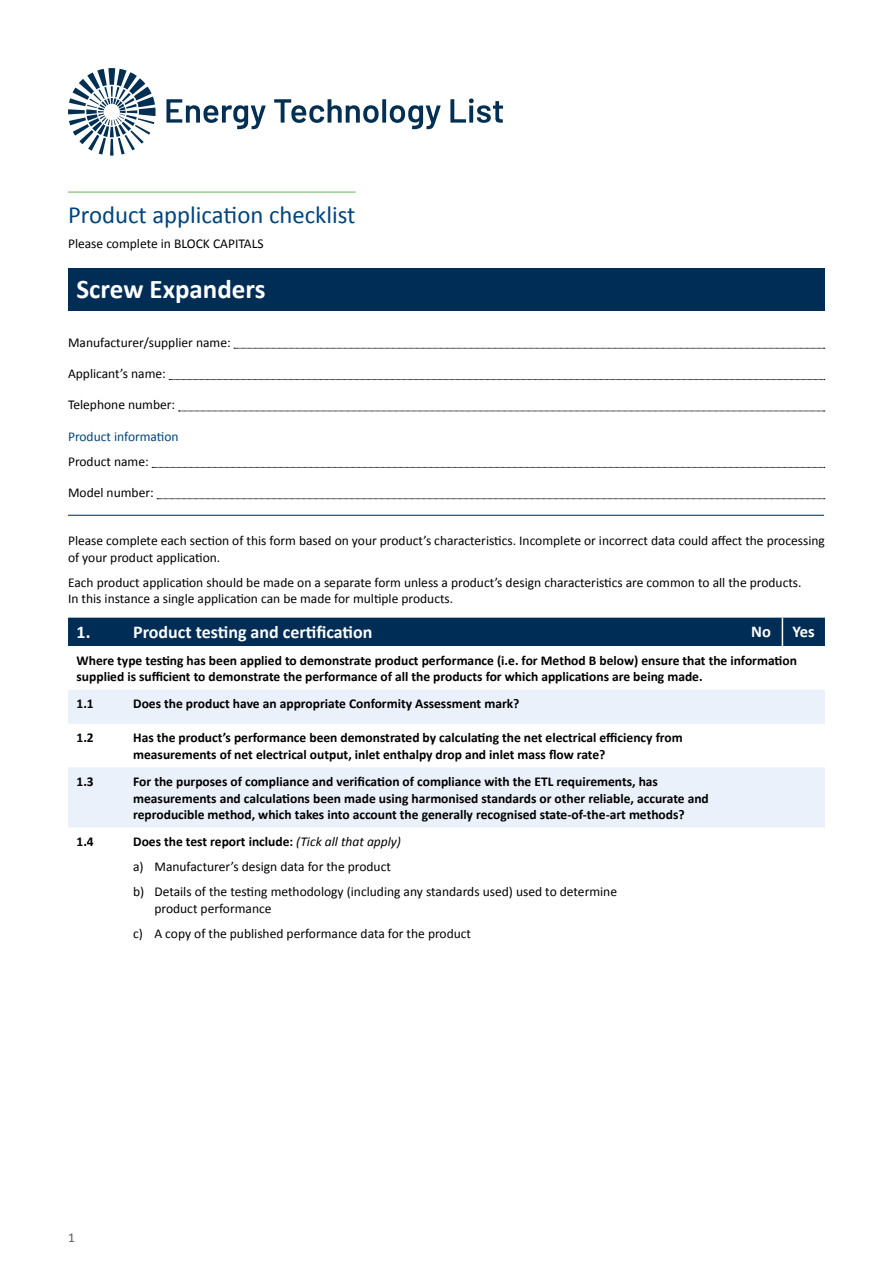
<style>
.page{position:relative;width:893px;height:1263px;background:#fff}
.page>*{position:absolute;margin:0;border:0;box-sizing:border-box;transform-origin:0 0}
.t1{font:700 27px "Calibri";color:#fff}
.t2{font:24.75px "Calibri";color:#00447c}
.t3{font:700 18px "Calibri";color:#fff}
.t4{font:700 16.5px "Calibri";color:#fff}
.t5{font:700 13.5px/16.5px "Calibri";color:#000}
.t6{font:13.5px/25px "Calibri";color:#000}
.t7{font:13.5px "Calibri";color:#00447c}
.t8{font:13.5px "Calibri";color:#58595b}
.s1{font-weight:700}
.s2{font-style:italic}
</style>
<div class="page">
<hr style="left:68px;top:191px;width:288px;height:2px;background:#97ce8b">
<svg style="left:234px;top:348px;width:591px;height:1px"></svg>
<svg style="left:169px;top:379px;width:656px;height:1px"></svg>
<svg style="left:179px;top:411px;width:646px;height:1px"></svg>
<svg style="left:152px;top:467px;width:673px;height:1px"></svg>
<svg style="left:157px;top:498px;width:668px;height:1px"></svg>
<hr style="left:68px;top:515px;width:756px;height:1px;background:#00447c">
<div style="left:68px;top:268px;width:757px;height:43px;background:#002d56"></div>
<div style="left:68px;top:690px;width:757px;height:34px;background:#eaf1fa"></div>
<div style="left:68px;top:767px;width:757px;height:60px;background:#eaf1fa"></div>
<div style="left:68px;top:618px;width:757px;height:28px;background:#002d56"></div>
<svg style="left:166px;top:99px;width:100px;height:30px"></svg>
<svg style="left:274px;top:99px;width:167px;height:30px"></svg>
<svg style="left:450px;top:98px;width:53px;height:25px"></svg>
<svg style="left:68px;top:68px;width:88px;height:88px"></svg>
<h2 class="t2" style="left:68px;top:197px;width:289px">Product application checklist</h2>
<p class="t6" style="left:68px;top:230px;width:197px">Please complete in BLOCK CAPITALS</p>
<h1 class="t1" style="left:77px;top:270px;width:191px">Screw Expanders</h1>
<p class="t6" style="left:68px;top:329px;width:164px">Manufacturer/supplier name:</p>
<p class="t6" style="left:68px;top:361px;width:99px">Applicant’s name:</p>
<p class="t6" style="left:68px;top:392px;width:109px">Telephone number:</p>
<p class="t7" style="left:68px;top:427px;width:112px">Product information</p>
<p class="t6" style="left:68px;top:448px;width:82px">Product name:</p>
<p class="t6" style="left:68px;top:480px;width:87px">Model number:</p>
<p class="t6" style="left:68px;top:532px;width:758px;line-height:16.5px">Please complete each section of this form based on your product’s characteristics. Incomplete or incorrect data could affect the processing of your product application.</p>
<p class="t6" style="left:68px;top:573px;width:735px;line-height:16.5px">Each product application should be made on a separate form unless a product’s design characteristics are common to all the products.<br>In this instance a single application can be made for multiple products.</p>
<h3 class="t3" style="left:77px;top:619px;width:297px">1. Product testing and certification</h3>
<p class="t4" style="left:751px;top:619px;width:21px">No</p>
<p class="t4" style="left:793px;top:619px;width:24px">Yes</p>
<p class="t5" style="left:77px;top:652px;width:722px">Where type testing has been applied to demonstrate product performance (i.e. for Method B below) ensure that the information supplied is sufficient to demonstrate the performance of all the products for which applications are being made.</p>
<p class="t5" style="left:77px;top:695px;width:19px">1.1</p>
<p class="t5" style="left:133px;top:695px;width:388px">Does the product have an appropriate Conformity Assessment mark?</p>
<p class="t5" style="left:77px;top:729px;width:19px">1.2</p>
<p class="t5" style="left:133px;top:729px;width:551px">Has the product’s performance been demonstrated by calculating the net electrical efficiency from measurements of net electrical output, inlet enthalpy drop and inlet mass flow rate?</p>
<p class="t5" style="left:77px;top:773px;width:19px">1.3</p>
<p class="t5" style="left:133px;top:773px;width:577px">For the purposes of compliance and verification of compliance with the ETL requirements, has measurements and calculations been made using harmonised standards or other reliable, accurate and reproducible method, which takes into account the generally recognised state-of-the-art methods?</p>
<p class="t5" style="left:77px;top:833px;width:19px">1.4</p>
<p class="t6" style="left:133px;top:829px;width:485px"><span class="s1">Does the test report include:</span> <span class="s2">(Tick all that apply)<br></span>a) Manufacturer’s design data for the product<br>b) Details of the testing methodology (including any standards used) used to determine</p>
<p class="t6" style="left:133px;top:895px;width:339px;text-indent:21px">product performance<br>c) A copy of the published performance data for the product</p>
<p class="t8" style="left:68px;top:1228px;width:8px">1</p>
</div>
